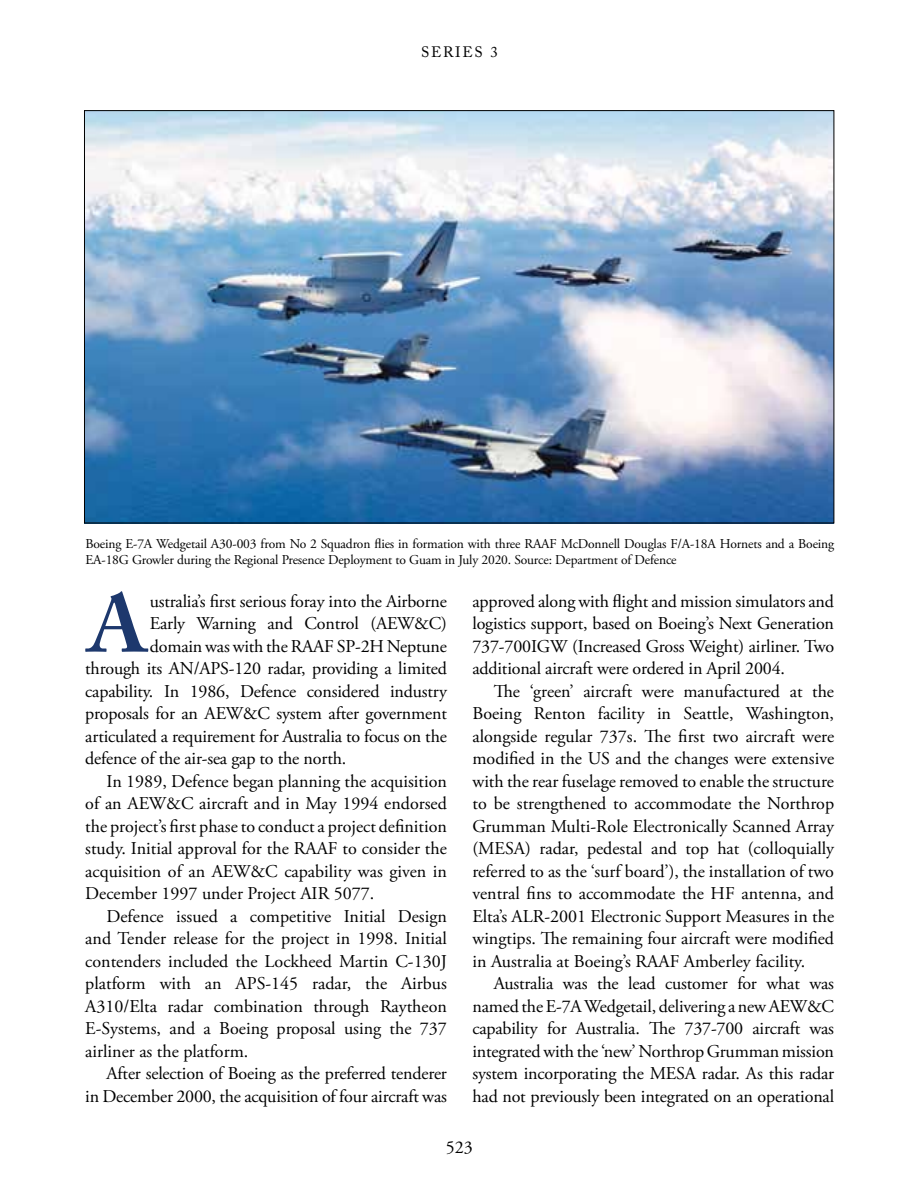
<style>
.page{position:relative;width:919px;height:1187px;background:#fff}
.page>*{position:absolute;margin:0;border:0;box-sizing:border-box;transform-origin:0 0}
.t1{font:81.3px "Adobe Caslon Bold Os F";color:#1d386d}
.t2{font:18px/22.5px "Adobe Garamond Pro";letter-spacing:-.005em;color:#000;text-align:justify}
.t3{font:15px "Adobe Caslon";color:#000}
.t4{font:13.5px/16.5px "Adobe Garamond Pro";letter-spacing:-.01em;color:#000}
</style>
<div class="page">
<img style="left:86px;top:112px;width:746px;height:409px">
<p class="t3" style="left:421px;top:43px;width:22px">SERIES</p>
<p class="t3" style="left:490px;top:43px;width:9px">3</p>
<p class="t4" style="left:85px;top:535px;width:750px">Boeing E-7A Wedgetail A30-003 from No 2 Squadron flies in formation with three RAAF McDonnell Douglas F/A-18A Hornets and a Boeing<br>EA-18G Growler during the Regional Presence Deployment to Guam in July 2020. Source: Department of Defence</p>
<h1 class="t1" style="left:88px;top:574px;width:60px">A</h1>
<p class="t2" style="left:150px;top:590px;width:298px">ustralia’s first serious foray into the Airborne</p>
<p class="t2" style="left:150px;top:612px;width:298px">Early Warning and Control (AEW&amp;C)</p>
<p class="t2" style="left:150px;top:635px;width:298px">domain was with the RAAF SP-2H Neptune</p>
<p class="t2" style="left:85px;top:657px;width:363px">through its AN/APS-120 radar, providing a limited</p>
<p class="t2" style="left:85px;top:680px;width:363px">capability. In 1986, Defence considered industry</p>
<p class="t2" style="left:85px;top:702px;width:363px">proposals for an AEW&amp;C system after government</p>
<p class="t2" style="left:85px;top:725px;width:363px">articulated a requirement for Australia to focus on the</p>
<p class="t2" style="left:85px;top:747px;width:262px">defence of the air-sea gap to the north.</p>
<p class="t2" style="left:107px;top:770px;width:342px">In 1989, Defence began planning the acquisition</p>
<p class="t2" style="left:85px;top:792px;width:363px">of an AEW&amp;C aircraft and in May 1994 endorsed</p>
<p class="t2" style="left:85px;top:815px;width:363px">the project’s first phase to conduct a project definition</p>
<p class="t2" style="left:85px;top:837px;width:363px">study. Initial approval for the RAAF to consider the</p>
<p class="t2" style="left:85px;top:860px;width:363px">acquisition of an AEW&amp;C capability was given in</p>
<p class="t2" style="left:85px;top:882px;width:290px">December 1997 under Project AIR 5077.</p>
<p class="t2" style="left:107px;top:905px;width:342px">Defence issued a competitive Initial Design</p>
<p class="t2" style="left:85px;top:927px;width:363px">and Tender release for the project in 1998. Initial</p>
<p class="t2" style="left:85px;top:950px;width:363px">contenders included the Lockheed Martin C-130J</p>
<p class="t2" style="left:85px;top:972px;width:363px">platform with an APS-145 radar, the Airbus</p>
<p class="t2" style="left:85px;top:995px;width:363px">A310/Elta radar combination through Raytheon</p>
<p class="t2" style="left:85px;top:1017px;width:363px">E-Systems, and a Boeing proposal using the 737</p>
<p class="t2" style="left:85px;top:1040px;width:164px">airliner as the platform.</p>
<p class="t2" style="left:107px;top:1062px;width:342px">After selection of Boeing as the preferred tenderer</p>
<p class="t2" style="left:85px;top:1085px;width:363px">in December 2000, the acquisition of four aircraft was</p>
<p class="t2" style="left:472px;top:590px;width:363px">approved along with flight and mission simulators and logistics support, based on Boeing’s Next Generation 737-700IGW (Increased Gross Weight) airliner. Two additional aircraft were ordered in April 2004.</p>
<p class="t2" style="left:472px;top:680px;width:363px;text-indent:21px">The ‘green’ aircraft were manufactured at the Boeing Renton facility in Seattle, Washington, alongside regular 737s. The first two aircraft were modified in the US and the changes were extensive with the rear fuselage removed to enable the structure to be strengthened to accommodate the Northrop Grumman Multi-Role Electronically Scanned Array (MESA) radar, pedestal and top hat (colloquially referred to as the ‘surf board’), the installation of two ventral fins to accommodate the HF antenna, and Elta’s ALR-2001 Electronic Support Measures in the wingtips. The remaining four aircraft were modified in Australia at Boeing’s RAAF Amberley facility.</p>
<p class="t2" style="left:472px;top:972px;width:363px;text-indent:21px">Australia was the lead customer for what was named the E-7A Wedgetail, delivering a new AEW&amp;C capability for Australia. The 737-700 aircraft was integrated with the ‘new’ Northrop Grumman mission system incorporating the MESA radar. As this radar had not previously been integrated on an operational</p>
<p class="t2" style="left:445px;top:1136px;width:28px">523</p>
</div>
